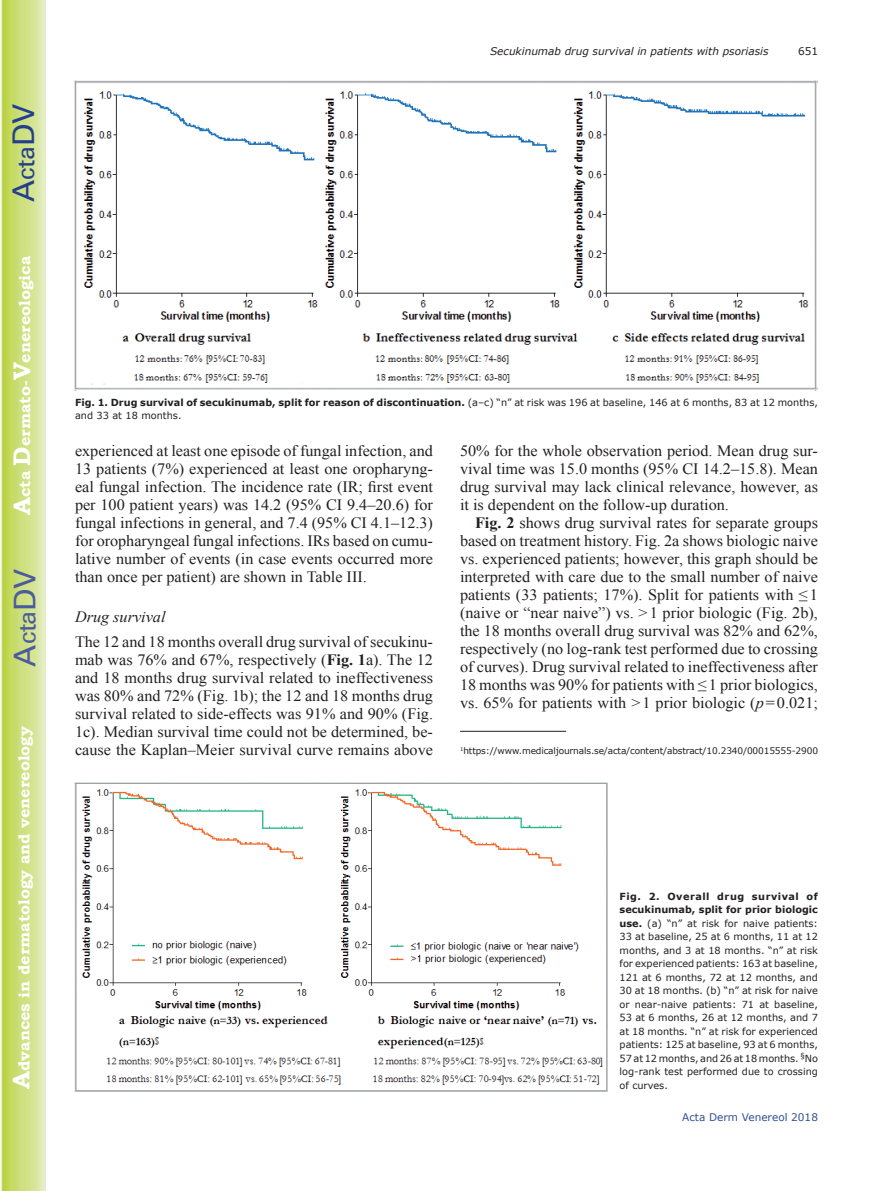
<style>
.page{position:relative;width:893px;height:1191px;background:#fff}
.page>*{position:absolute;margin:0;border:0;box-sizing:border-box;transform-origin:0 0}
.t1{font:30px "Univers";color:#4d5a9e}
.t2{font:30px "Univers";color:#253f8e}
.t3{font:15.75px/18px "Times New Roman";color:#231f20;text-align:justify}
.t4{font:700 15.75px "Bookman Old Style";color:#fff}
.t5{font:italic 15.75px "Times New Roman";color:#231f20}
.t6{font:italic 10.5px "Verdana";color:#231f20}
.t7{font:10.5px "Verdana";color:#324f95}
.t8{font:10.5px "Verdana";color:#231f20}
.t9{font:9.75px/13.5px "Verdana";color:#231f20}
.t10{font:9px "Verdana";letter-spacing:-.015em;color:#231f20}
.s1{font-size:24px}
.s2{font-weight:700}
.s3{font-style:italic}
</style>
<div class="page">
<svg style="left:1px;top:0;width:45px;height:1191px;background:#cfe084"></svg>
<img style="left:74px;top:80px;width:744px;height:310px">
<img style="left:75px;top:782px;width:532px;height:309px">
<hr style="left:460px;top:731px;width:106px;height:1px;background:#231f20">
<h1 class="t2" style="left:6px;top:202px;width:100px;rotate:-90deg">A<span class="s1">cta</span>DV</h1>
<p class="t4" style="left:15px;top:515px;width:260px;rotate:-90deg"><span class="s1">A</span>cta <span class="s1">D</span>ermato-<span class="s1">V</span>enereologica</p>
<h1 class="t1" style="left:7px;top:666px;width:100px;rotate:-90deg">A<span class="s1">cta</span>DV</h1>
<p class="t4" style="left:15px;top:1088px;width:364px;rotate:-90deg"><span class="s1">A</span>dvances in dermatology and venereology</p>
<p class="t6" style="left:490px;top:44px;width:280px">Secukinumab drug survival in patients with psoriasis</p>
<p class="t8" style="left:798px;top:44px;width:22px">651</p>
<p class="t9" style="left:75px;top:395px;width:744px"><span class="s2">Fig. 1. Drug survival of secukinumab, split for reason of discontinuation.</span> (a–c) “n” at risk was 196 at baseline, 146 at 6 months, 83 at 12 months, and 33 at 18 months.</p>
<p class="t3" style="left:75px;top:441px;width:360px">experienced at least one episode of fungal infection, and 13 patients (7%) experienced at least one oropharyng&shy;eal fungal infection. The incidence rate (IR; first event per 100 patient years) was 14.2 (95% CI 9.4–20.6) for fungal infections in general, and 7.4 (95% CI 4.1–12.3) for oropharyngeal fungal infections. IRs based on cumu&shy;lative number of events (in case events occurred more than once per patient) are shown in Table III.</p>
<p class="t5" style="left:75px;top:605px;width:92px">Drug survival</p>
<p class="t3" style="left:75px;top:632px;width:360px">The 12 and 18 months overall drug survival of secukinu&shy;mab was 76% and 67%, respectively (<span class="s2">Fig. 1</span>a). The 12 and 18 months drug survival related to ineffectiveness was 80% and 72% (Fig. 1b); the 12 and 18 months drug survival related to side-effects was 91% and 90% (Fig.<br>1c). Median survival time could not be determined, be&shy;cause the Kaplan–Meier survival curve remains above</p>
<p class="t3" style="left:460px;top:441px;width:360px">50% for the whole observation period. Mean drug sur&shy;vival time was 15.0 months (95% CI 14.2–15.8). Mean drug survival may lack clinical relevance, however, as it is dependent on the follow-up duration.</p>
<p class="t3" style="left:460px;top:513px;width:360px;text-indent:15px"><span class="s2">Fig. 2</span> shows drug survival rates for separate groups based on treatment history. Fig. 2a shows biologic naive vs. experienced patients; however, this graph should be interpreted with care due to the small number of naive patients (33 patients; 17%). Split for patients with ≤1 (naive or “near naive”) vs. &gt;1 prior biologic (Fig. 2b), the 18 months overall drug survival was 82% and 62%, respectively (no log-rank test performed due to crossing of curves). Drug survival related to ineffectiveness after 18 months was 90% for patients with ≤1 prior biologics, vs. 65% for patients with &gt;1 prior biologic (<span class="s3">p</span>=0.021;</p>
<p class="t10" style="left:460px;top:744px;width:359px"><sup>1</sup>https://www.medicaljournals.se/acta/content/abstract/10.2340/00015555-2900</p>
<p class="t9" style="left:620px;top:889px;width:200px;text-align:justify"><span class="s2">Fig. 2. Overall drug survival of secukinumab, split for prior biologic use.</span> (a) “n” at risk for naive patients:<br>33 at baseline, 25 at 6 months, 11 at 12 months, and 3 at 18 months. “n” at risk for experienced patients: 163 at baseline, 121 at 6 months, 72 at 12 months, and 30 at 18 months. (b) “n” at risk for naive or near-naive patients: 71 at baseline, 53 at 6 months, 26 at 12 months, and 7 at 18 months. “n” at risk for experienced patients: 125 at baseline, 93 at 6 months, 57 at 12 months, and 26 at 18 months. <sup>§</sup>No log-rank test performed due to crossing of curves.</p>
<p class="t7" style="left:682px;top:1110px;width:137px">Acta Derm Venereol 2018</p>
</div>
